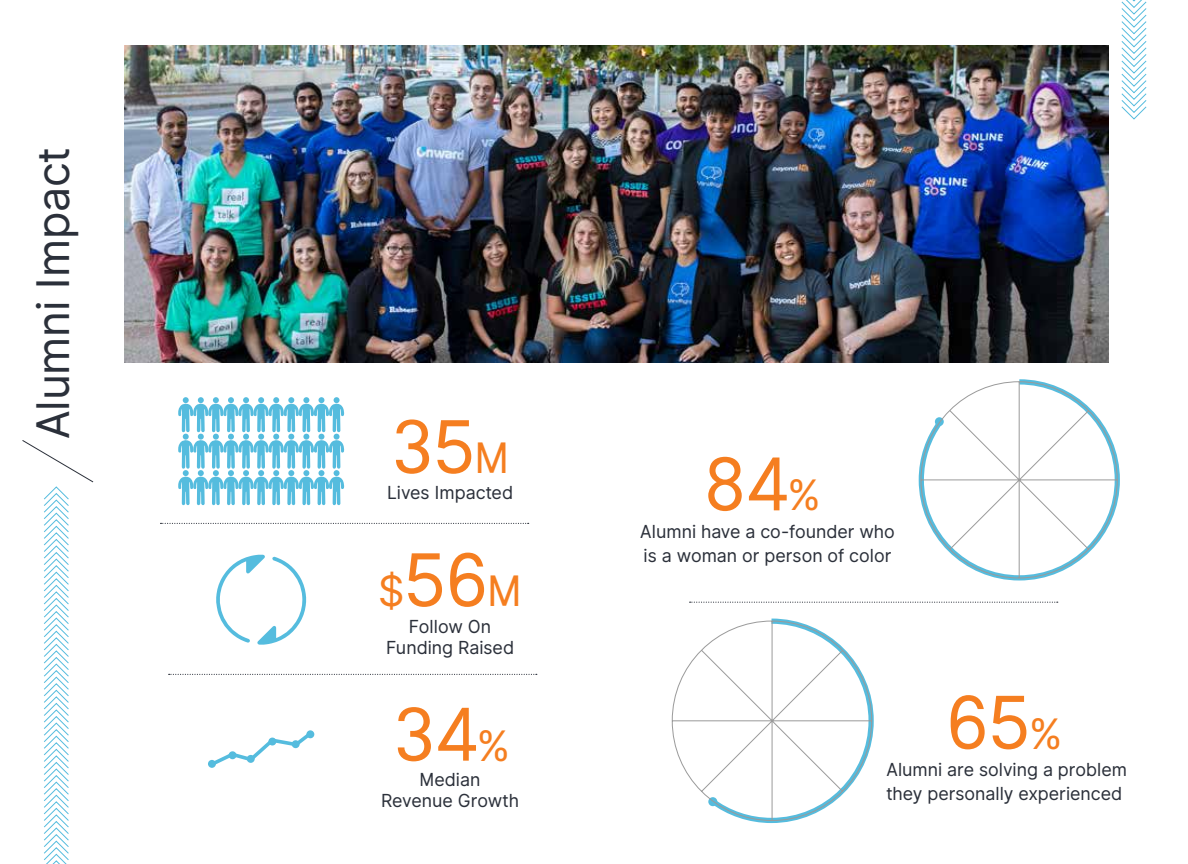
<style>
.page{position:relative;width:1188px;height:864px;background:#fff}
.page>*{position:absolute;margin:0;border:0;box-sizing:border-box;transform-origin:0 0}
.t1{font:72.6px "Inter UI";letter-spacing:-.005em;color:#f57e20}
.t2{font:45px "Inter UI";letter-spacing:-.005em;color:#2b303a}
.t3{font:42px "Inter UI";color:#f57e20}
.t4{font:18px/24px "Inter UI";color:#2b303a}
.s1{font-size:42px}
.s2{font-size:72.6px}
</style>
<div class="page">
<svg style="left:1121px;top:0;width:26px;height:120px"></svg>
<svg style="left:22px;top:440px;width:72px;height:424px"></svg>
<svg style="left:690px;top:602px;width:368px;height:1px"></svg>
<svg style="left:161px;top:523px;width:368px;height:1px"></svg>
<svg style="left:169px;top:674px;width:368px;height:1px"></svg>
<svg style="left:216px;top:555px;width:90px;height:90px"></svg>
<svg style="left:208px;top:730px;width:107px;height:38px"></svg>
<div style="left:208px;top:760px;width:8px;height:8px;background:#55bcde;border-radius:50%"></div>
<div style="left:229px;top:751px;width:8px;height:8px;background:#55bcde;border-radius:50%"></div>
<div style="left:247px;top:755px;width:8px;height:8px;background:#55bcde;border-radius:50%"></div>
<div style="left:268px;top:738px;width:8px;height:8px;background:#55bcde;border-radius:50%"></div>
<div style="left:292px;top:740px;width:8px;height:8px;background:#55bcde;border-radius:50%"></div>
<div style="left:306px;top:730px;width:8px;height:8px;background:#55bcde;border-radius:50%"></div>
<svg style="left:918px;top:379px;width:202px;height:202px"></svg>
<svg style="left:921px;top:381px;width:197px;height:197px"></svg>
<svg style="left:672px;top:618px;width:202px;height:205px"></svg>
<svg style="left:178px;top:397px;width:166px;height:108px"></svg>
<img style="left:125px;top:45px;width:983px;height:317px">
<h2 class="t2" style="left:21px;top:439px;width:294px;rotate:-90deg">Alumni Impact</h2>
<h1 class="t1" style="left:391px;top:395px;width:120px">35<span class="s1">M</span></h1>
<p class="t4" style="left:387px;top:480px;width:127px">Lives Impacted</p>
<h3 class="t3" style="left:378px;top:561px;width:145px">$<span class="s2">56</span>M</h3>
<p class="t4" style="left:386px;top:616px;width:129px;line-height:21px;text-align:center">Follow On<br>Funding Raised</p>
<h1 class="t1" style="left:704px;top:433px;width:119px">84<span class="s1">%</span></h1>
<p class="t4" style="left:640px;top:520px;width:256px">Alumni have a co-founder who is a woman or person of color</p>
<h1 class="t1" style="left:393px;top:683px;width:119px">34<span class="s1">%</span></h1>
<h1 class="t1" style="left:946px;top:671px;width:118px">65<span class="s1">%</span></h1>
<p class="t4" style="left:886px;top:758px;width:242px">Alumni are solving a problem they personally experienced</p>
<p class="t4" style="left:381px;top:769px;width:139px;line-height:21px;text-align:center">Median<br>Revenue Growth</p>
</div>
